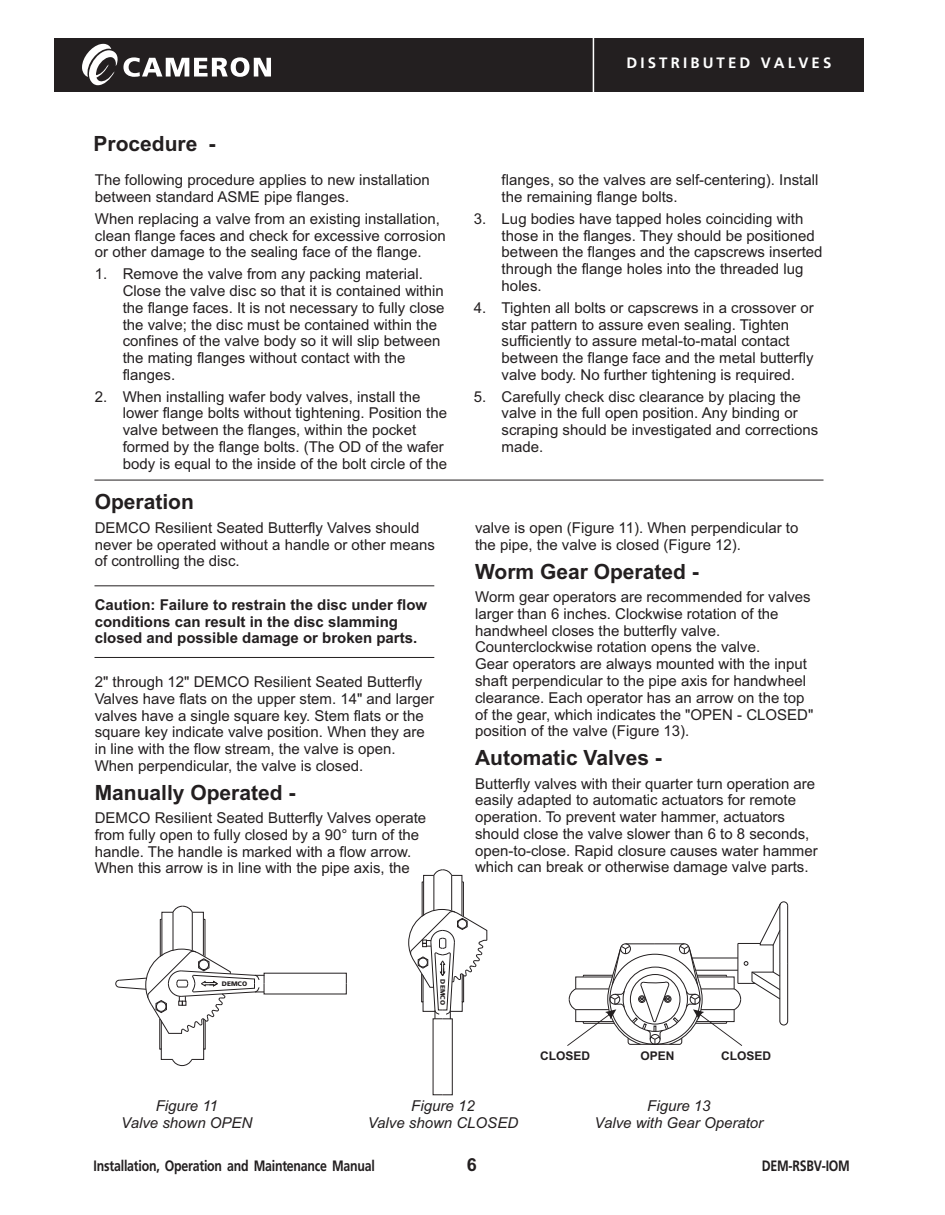
<style>
.page{position:relative;width:945px;height:1215px;background:#fff}
.page>*{position:absolute;margin:0;border:0;box-sizing:border-box;transform-origin:0 0}
.t1{font:700 21px "Arial";color:#231f20}
.t2{font:700 18px "Arial";color:#231f20}
.t3{font:15px/16.8px "Arial";color:#231f20}
.t4{font:700 15px/16.8px "Arial";color:#231f20}
.t5{font:italic 15px/16.8px "Arial";color:#231f20;text-align:center}
.t6{font:700 15px "Frutiger";letter-spacing:-.015em;color:#231f20;scale:.82 1}
.t7{font:700 15px "Frutiger";letter-spacing:.21em;color:#fff}
.t8{font:700 12px "Arial";color:#231f20}
.t9{font:900 6.6px "Frutiger";color:#231f20}
</style>
<div class="page">
<div style="left:54px;top:38px;width:810px;height:54px;background:#231f20"></div>
<hr style="left:593px;top:34px;width:1px;height:59px;background:#fff">
<svg style="left:82px;top:44px;width:189px;height:41px"></svg>
<hr style="left:94px;top:480px;width:730px;height:1px;background:#231f20">
<hr style="left:94px;top:585px;width:340px;height:1px;background:#231f20">
<hr style="left:94px;top:657px;width:340px;height:1px;background:#231f20">
<svg style="left:115px;top:905px;width:232px;height:161px"></svg>
<svg style="left:567px;top:901px;width:221px;height:145px"></svg>
<svg style="left:408px;top:869px;width:80px;height:227px"></svg>
<h1 class="t1" style="left:94px;top:135px;width:124px">Procedure -</h1>
<p class="t3" style="left:95px;top:173px;width:337px">The following procedure applies to new installation between standard ASME pipe flanges.</p>
<p class="t3" style="left:95px;top:212px;width:352px">When replacing a valve from an existing installation, clean flange faces and check for excessive corrosion or other damage to the sealing face of the flange.</p>
<p class="t3" style="left:123px;top:267px;width:323px;text-indent:-28px">1. Remove the valve from any packing material.<br>Close the valve disc so that it is contained within the flange faces. It is not necessary to fully close the valve; the disc must be contained within the confines of the valve body so it will slip between the mating flanges without contact with the flanges.</p>
<p class="t3" style="left:123px;top:389px;width:326px;text-indent:-28px">2. When installing wafer body valves, install the lower flange bolts without tightening. Position the valve between the flanges, within the pocket formed by the flange bolts. (The OD of the wafer body is equal to the inside of the bolt circle of the</p>
<h1 class="t1" style="left:95px;top:494px;width:101px">Operation</h1>
<p class="t3" style="left:95px;top:521px;width:342px">DEMCO Resilient Seated Butterfly Valves should never be operated without a handle or other means of controlling the disc.</p>
<p class="t4" style="left:95px;top:598px;width:334px">Caution: Failure to restrain the disc under flow conditions can result in the disc slamming closed and possible damage or broken parts.</p>
<p class="t3" style="left:95px;top:675px;width:341px">2" through 12" DEMCO Resilient Seated Butterfly Valves have flats on the upper stem. 14" and larger valves have a single square key. Stem flats or the square key indicate valve position. When they are in line with the flow stream, the valve is open.<br>When perpendicular, the valve is closed.</p>
<h1 class="t1" style="left:95px;top:784px;width:202px">Manually Operated -</h1>
<p class="t3" style="left:95px;top:811px;width:333px">DEMCO Resilient Seated Butterfly Valves operate from fully open to fully closed by a 90° turn of the handle. The handle is marked with a flow arrow.<br>When this arrow is in line with the pipe axis, the</p>
<p class="t7" style="left:627px;top:54px;width:206px">DISTRIBUTED VALVES</p>
<p class="t3" style="left:502px;top:173px;width:318px">flanges, so the valves are self-centering). Install</p>
<p class="t3" style="left:502px;top:190px;width:177px">the remaining flange bolts.</p>
<p class="t3" style="left:502px;top:212px;width:323px;text-indent:-28px">3. Lug bodies have tapped holes coinciding with those in the flanges. They should be positioned between the flanges and the capscrews inserted through the flange holes into the threaded lug holes.</p>
<p class="t3" style="left:502px;top:300px;width:314px;text-indent:-28px">4. Tighten all bolts or capscrews in a crossover or star pattern to assure even sealing. Tighten sufficiently to assure metal-to-matal contact between the flange face and the metal butterfly valve body. No further tightening is required.</p>
<p class="t3" style="left:502px;top:389px;width:318px;text-indent:-28px">5. Carefully check disc clearance by placing the valve in the full open position. Any binding or scraping should be investigated and corrections made.</p>
<p class="t3" style="left:475px;top:521px;width:325px">valve is open (Figure 11). When perpendicular to the pipe, the valve is closed (Figure 12).</p>
<h1 class="t1" style="left:475px;top:563px;width:225px">Worm Gear Operated -</h1>
<p class="t3" style="left:475px;top:590px;width:340px">Worm gear operators are recommended for valves larger than 6 inches. Clockwise rotation of the handwheel closes the butterfly valve.<br>Counterclockwise rotation opens the valve.<br>Gear operators are always mounted with the input shaft perpendicular to the pipe axis for handwheel clearance. Each operator has an arrow on the top of the gear, which indicates the "OPEN - CLOSED" position of the valve (Figure 13).</p>
<h1 class="t1" style="left:475px;top:750px;width:188px">Automatic Valves -</h1>
<p class="t3" style="left:475px;top:776px;width:344px">Butterfly valves with their quarter turn operation are easily adapted to automatic actuators for remote operation. To prevent water hammer, actuators should close the valve slower than 6 to 8 seconds, open-to-close. Rapid closure causes water hammer which can break or otherwise damage valve parts.</p>
<p class="t9" style="left:222px;top:979px;width:27px">DEMCO</p>
<p class="t9" style="left:447px;top:979px;width:27px;rotate:90deg">DEMCO</p>
<p class="t8" style="left:540px;top:1051px;width:52px">CLOSED</p>
<p class="t8" style="left:640px;top:1051px;width:36px">OPEN</p>
<p class="t8" style="left:721px;top:1051px;width:52px">CLOSED</p>
<p class="t5" style="left:121px;top:1099px;width:133px">Figure 11<br>Valve shown OPEN</p>
<p class="t5" style="left:368px;top:1099px;width:152px">Figure 12<br>Valve shown CLOSED</p>
<p class="t5" style="left:595px;top:1099px;width:170px">Figure 13<br>Valve with Gear Operator</p>
<p class="t6" style="left:94px;top:1157px;width:345px">Installation, Operation and Maintenance Manual</p>
<p class="t2" style="left:467px;top:1158px;width:12px">6</p>
<p class="t6" style="left:762px;top:1157px;width:109px">DEM-RSBV-IOM</p>
</div>
